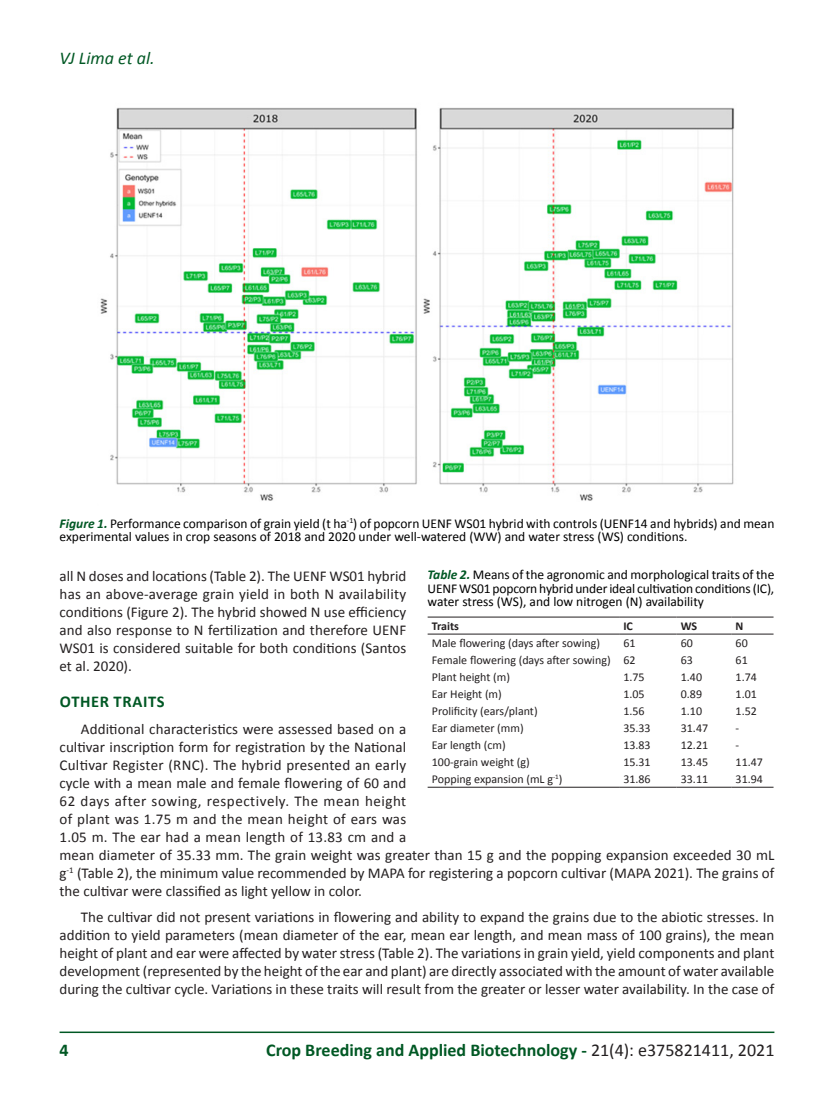
<style>
.page{position:relative;width:834px;height:1106px;background:#fff}
.page>*{position:absolute;margin:0;border:0;box-sizing:border-box;transform-origin:0 0}
.t1{font:700 18px "Calibri";color:#005824}
.t2{font:italic 18px "Calibri";color:#005824}
.TITULO_1{font:700 16.5px "Calibri";letter-spacing:.04em;color:#005824}
.CORPO_DE_TEXTO{font:15px/18px "Calibri";letter-spacing:.005em;color:#231f20;text-align:justify}
.FIGURAS_E_TABELAS{font:13.5px/13.5px "Calibri";color:#000}
.TABELA_DADOS{font:12px "Calibri";color:#231f20}
.TABELA_DADOS-2{font:700 12px "Calibri";color:#231f20}
.s1{font-weight:700;font-style:italic;color:#005824}
.s2{font-weight:400;color:#231f20}
</style>
<div class="page">
<hr style="left:60px;top:1031px;width:714px;height:2px;background:#005824">
<img style="left:100px;top:107px;width:635px;height:394px">
<hr style="left:427px;top:616px;width:192px;height:1px;background:#231f20">
<hr style="left:619px;top:616px;width:57px;height:1px;background:#231f20">
<hr style="left:676px;top:616px;width:55px;height:1px;background:#231f20">
<hr style="left:731px;top:616px;width:42px;height:1px;background:#231f20">
<hr style="left:427px;top:633px;width:192px;height:1px;background:#231f20">
<hr style="left:619px;top:633px;width:57px;height:1px;background:#231f20">
<hr style="left:676px;top:633px;width:55px;height:1px;background:#231f20">
<hr style="left:731px;top:633px;width:42px;height:1px;background:#231f20">
<hr style="left:427px;top:787px;width:192px;height:1px;background:#231f20">
<hr style="left:619px;top:787px;width:57px;height:1px;background:#231f20">
<hr style="left:676px;top:787px;width:55px;height:1px;background:#231f20">
<hr style="left:731px;top:787px;width:42px;height:1px;background:#231f20">
<p class="t2" style="left:60px;top:45px;width:97px">VJ Lima et al.</p>
<p class="FIGURAS_E_TABELAS" style="left:60px;top:516px;width:716px"><span class="s1">Figure 1.</span> Performance comparison of grain yield (t ha<sup>-1</sup>) of popcorn UENF WS01 hybrid with controls (UENF14 and hybrids) and mean experimental values in crop seasons of 2018 and 2020 under well-watered (WW) and water stress (WS) conditions.</p>
<p class="FIGURAS_E_TABELAS" style="left:427px;top:568px;width:348px;text-align:justify"><span class="s1">Table 2.</span> Means of the agronomic and morphological traits of the UENF WS01 popcorn hybrid under ideal cultivation conditions (IC), water stress (WS), and low nitrogen (N) availability</p>
<p class="TABELA_DADOS-2" style="left:432px;top:617px;width:29px">Traits</p>
<p class="TABELA_DADOS-2" style="left:623px;top:617px;width:11px">IC</p>
<p class="TABELA_DADOS-2" style="left:680px;top:617px;width:18px">WS</p>
<p class="TABELA_DADOS-2" style="left:735px;top:617px;width:9px">N</p>
<p class="TABELA_DADOS" style="left:432px;top:635px;width:170px">Male flowering (days after sowing)</p>
<p class="TABELA_DADOS" style="left:623px;top:635px;width:14px">61</p>
<p class="TABELA_DADOS" style="left:680px;top:635px;width:14px">60</p>
<p class="TABELA_DADOS" style="left:735px;top:635px;width:14px">60</p>
<p class="TABELA_DADOS" style="left:432px;top:652px;width:180px">Female flowering (days after sowing)</p>
<p class="TABELA_DADOS" style="left:623px;top:652px;width:14px">62</p>
<p class="TABELA_DADOS" style="left:680px;top:652px;width:14px">63</p>
<p class="TABELA_DADOS" style="left:735px;top:652px;width:14px">61</p>
<p class="TABELA_DADOS" style="left:432px;top:669px;width:80px">Plant height (m)</p>
<p class="TABELA_DADOS" style="left:623px;top:669px;width:23px">1.75</p>
<p class="TABELA_DADOS" style="left:680px;top:669px;width:23px">1.40</p>
<p class="TABELA_DADOS" style="left:735px;top:669px;width:23px">1.74</p>
<p class="TABELA_DADOS" style="left:432px;top:686px;width:71px">Ear Height (m)</p>
<p class="TABELA_DADOS" style="left:623px;top:686px;width:23px">1.05</p>
<p class="TABELA_DADOS" style="left:680px;top:686px;width:23px">0.89</p>
<p class="TABELA_DADOS" style="left:735px;top:686px;width:23px">1.01</p>
<p class="TABELA_DADOS" style="left:432px;top:703px;width:107px">Prolificity (ears/plant)</p>
<p class="TABELA_DADOS" style="left:623px;top:703px;width:23px">1.56</p>
<p class="TABELA_DADOS" style="left:680px;top:703px;width:23px">1.10</p>
<p class="TABELA_DADOS" style="left:735px;top:703px;width:23px">1.52</p>
<p class="TABELA_DADOS" style="left:432px;top:720px;width:93px">Ear diameter (mm)</p>
<p class="TABELA_DADOS" style="left:623px;top:720px;width:29px">35.33</p>
<p class="TABELA_DADOS" style="left:680px;top:720px;width:29px">31.47</p>
<p class="TABELA_DADOS" style="left:735px;top:720px;width:5px">-</p>
<p class="TABELA_DADOS" style="left:432px;top:737px;width:75px">Ear length (cm)</p>
<p class="TABELA_DADOS" style="left:623px;top:737px;width:29px">13.83</p>
<p class="TABELA_DADOS" style="left:680px;top:737px;width:29px">12.21</p>
<p class="TABELA_DADOS" style="left:735px;top:737px;width:5px">-</p>
<p class="TABELA_DADOS" style="left:432px;top:754px;width:99px">100-grain weight (g)</p>
<p class="TABELA_DADOS" style="left:623px;top:754px;width:29px">15.31</p>
<p class="TABELA_DADOS" style="left:680px;top:754px;width:29px">13.45</p>
<p class="TABELA_DADOS" style="left:735px;top:754px;width:29px">11.47</p>
<p class="TABELA_DADOS" style="left:432px;top:770px;width:132px">Popping expansion (mL g<sup>-1</sup>)</p>
<p class="TABELA_DADOS" style="left:623px;top:770px;width:29px">31.86</p>
<p class="TABELA_DADOS" style="left:680px;top:770px;width:29px">33.11</p>
<p class="TABELA_DADOS" style="left:735px;top:770px;width:29px">31.94</p>
<p class="CORPO_DE_TEXTO" style="left:60px;top:566px;width:348px">all N doses and locations (Table 2). The UENF WS01 hybrid has an above-average grain yield in both N availability conditions (Figure 2). The hybrid showed N use efficiency and also response to N fertilization and therefore UENF WS01 is considered suitable for both conditions (Santos et al. 2020).</p>
<p class="TITULO_1" style="left:60px;top:690px;width:106px">OTHER TRAITS</p>
<p class="CORPO_DE_TEXTO" style="left:60px;top:719px;width:716px;text-align:left;text-indent:21px">Additional characteristics were assessed based on a<br>cultivar inscription form for registration by the National<br>Cultivar Register (RNC). The hybrid presented an early<br>cycle with a mean male and female flowering of 60 and<br>62 days after sowing, respectively. The mean height<br>of plant was 1.75 m and the mean height of ears was<br>1.05 m. The ear had a mean length of 13.83 cm and a<br>mean diameter of 35.33 mm. The grain weight was greater than 15 g and the popping expansion exceeded 30 mL g<sup>-1</sup> (Table 2), the minimum value recommended by MAPA for registering a popcorn cultivar (MAPA 2021). The grains of the cultivar were classified as light yellow in color.</p>
<p class="CORPO_DE_TEXTO" style="left:60px;top:907px;width:716px;text-indent:21px">The cultivar did not present variations in flowering and ability to expand the grains due to the abiotic stresses. In addition to yield parameters (mean diameter of the ear, mean ear length, and mean mass of 100 grains), the mean height of plant and ear were affected by water stress (Table 2). The variations in grain yield, yield components and plant development (represented by the height of the ear and plant) are directly associated with the amount of water available during the cultivar cycle. Variations in these traits will result from the greater or lesser water availability. In the case of</p>
<p class="t1" style="left:60px;top:1037px;width:11px">4</p>
<p class="t1" style="left:266px;top:1037px;width:509px">Crop Breeding and Applied Biotechnology - <span class="s2">21(4): e375821411, 2021</span></p>
</div>
